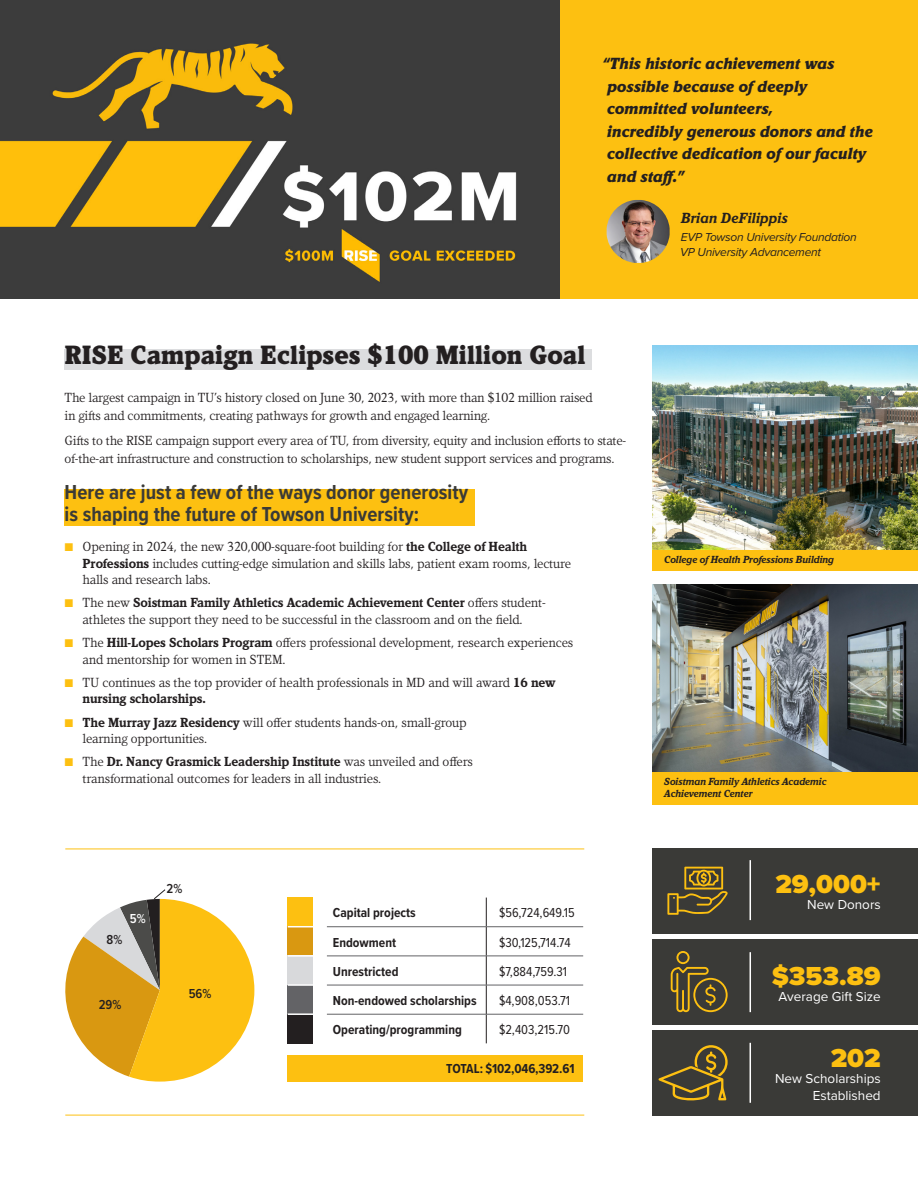
<style>
.page{position:relative;width:918px;height:1188px;background:#fff}
.page>*{position:absolute;margin:0;border:0;box-sizing:border-box;transform-origin:0 0}
.t1{font:900 27px "Kandal";color:#231f20}
.t2{font:900 27px "Proxima Nova";color:#fdc011}
.t3{font:700 21px/22.5px "Proxima Nova Cond";letter-spacing:.005em;color:#3a3a37}
.t4{font:italic 900 16.5px/22.5px "Kandal";color:#231f20}
.t5{font:italic 700 15px "Kandal";color:#231f20}
.t6{font:13.5px/16.5px "Kandal";letter-spacing:-.01em;color:#231f20}
.t7{font:700 13.5px "Proxima Nova Cond";color:#231f20}
.t8{font:13.5px "Proxima Nova Cond";color:#231f20}
.t9{font:13.5px/16.2px "Proxima Nova";color:#fff;text-align:right}
.t10{font:italic 12px "Proxima Nova";letter-spacing:-.02em;color:#231f20}
.t11{font:italic 700 10.5px/12px "Kandal";letter-spacing:-.015em;color:#231f20}
.s1{font-family:"Proxima Nova";color:#fdc011}
.s2{font-weight:700}
</style>
<div class="page">
<div style="left:65px;top:350px;width:527px;height:20px;background:#dcdddf"></div>
<div style="left:0;top:0;width:560px;height:298px;background:#3c3c3c"></div>
<img style="left:0;top:43px;width:517px;height:239px">
<div style="left:560px;top:0;width:358px;height:298px;background:#fdc011"></div>
<img style="left:607px;top:200px;width:63px;height:63px">
<div style="left:652px;top:346px;width:266px;height:225px;background:#fdc011"></div>
<img style="left:652px;top:346px;width:266px;height:203px">
<div style="left:652px;top:584px;width:266px;height:221px;background:#fdc011"></div>
<img style="left:652px;top:584px;width:266px;height:187px">
<div style="left:65px;top:489px;width:410px;height:37px;background:#fdc011"></div>
<svg style="left:65px;top:889px;width:189px;height:193px"></svg>
<div style="left:288px;top:1055px;width:295px;height:27px;background:#fdc011"></div>
<div style="left:288px;top:898px;width:25px;height:29px;background:#fdc011"></div>
<div style="left:288px;top:927px;width:25px;height:29px;background:#d99811"></div>
<div style="left:288px;top:956px;width:25px;height:29px;background:#d8d9db"></div>
<div style="left:288px;top:985px;width:25px;height:29px;background:#636366"></div>
<div style="left:288px;top:1014px;width:25px;height:29px;background:#231f20"></div>
<svg style="left:486px;top:898px;width:1px;height:145px"></svg>
<svg style="left:288px;top:926px;width:25px;height:1px"></svg>
<hr style="left:288px;top:955px;width:25px;height:2px;background:#fff">
<hr style="left:288px;top:984px;width:25px;height:2px;background:#fff">
<hr style="left:288px;top:1013px;width:25px;height:2px;background:#fff">
<hr style="left:327px;top:926px;width:159px;height:1px;background:#636366">
<hr style="left:486px;top:926px;width:97px;height:1px;background:#636366">
<hr style="left:327px;top:956px;width:159px;height:1px;background:#636366">
<hr style="left:486px;top:956px;width:97px;height:1px;background:#636366">
<hr style="left:327px;top:985px;width:159px;height:1px;background:#636366">
<hr style="left:486px;top:985px;width:97px;height:1px;background:#636366">
<hr style="left:327px;top:1014px;width:159px;height:1px;background:#636366">
<hr style="left:486px;top:1014px;width:97px;height:1px;background:#636366">
<hr style="left:65px;top:849px;width:519px;height:1px;background:#fdc011">
<hr style="left:65px;top:1115px;width:519px;height:1px;background:#fdc011">
<div style="left:652px;top:848px;width:266px;height:85px;background:#3a3a37"></div>
<div style="left:652px;top:939px;width:266px;height:86px;background:#3a3a37"></div>
<div style="left:652px;top:1030px;width:266px;height:85px;background:#3a3a37"></div>
<svg style="left:667px;top:867px;width:61px;height:48px"></svg>
<svg style="left:671px;top:951px;width:57px;height:61px"></svg>
<svg style="left:659px;top:1045px;width:69px;height:56px"></svg>
<hr style="left:750px;top:860px;width:1px;height:60px;background:#fff">
<hr style="left:750px;top:952px;width:1px;height:60px;background:#fff">
<hr style="left:750px;top:1043px;width:1px;height:60px;background:#fff">
<p class="t4" style="left:602px;top:53px;width:272px">“This historic achievement was possible because of deeply committed volunteers,<br>incredibly generous donors and the collective dedication of our faculty and staff.”</p>
<p class="t5" style="left:681px;top:210px;width:108px">Brian DeFilippis</p>
<p class="t10" style="left:681px;top:228px;width:177px">EVP Towson University Foundation</p>
<p class="t10" style="left:680px;top:243px;width:142px">VP University Advancement</p>
<h2 class="t1" style="left:65px;top:340px;width:523px">RISE Campaign Eclipses $100 Million Goal</h2>
<p class="t6" style="left:65px;top:388px;width:530px;line-height:18px">The largest campaign in TU’s history closed on June 30, 2023, with more than $102 million raised in gifts and commitments, creating pathways for growth and engaged learning.</p>
<p class="t6" style="left:65px;top:431px;width:563px;line-height:18px">Gifts to the RISE campaign support every area of TU, from diversity, equity and inclusion efforts to state&shy;of-the-art infrastructure and construction to scholarships, new student support services and programs.</p>
<p class="t3" style="left:65px;top:480px;width:405px">Here are just a few of the ways donor generosity is shaping the future of Towson University:</p>
<p class="t6" style="left:83px;top:538px;width:490px;text-indent:-18px"><span class="s1">■</span> Opening in 2024, the new 320,000-square-foot building for <span class="s2">the College of Health<br>Professions</span> includes cutting-edge simulation and skills labs, patient exam rooms, lecture halls and research labs.</p>
<p class="t6" style="left:65px;top:595px;width:483px;text-align:center"><span class="s1">■</span> The new <span class="s2">Soistman Family Athletics Academic Achievement Center</span> offers student&shy;athletes the support they need to be successful in the classroom and on the field.</p>
<p class="t6" style="left:83px;top:634px;width:492px;text-indent:-18px"><span class="s1">■</span> The <span class="s2">Hill-Lopes Scholars Program</span> offers professional development, research experiences and mentorship for women in STEM.</p>
<p class="t6" style="left:83px;top:674px;width:475px;text-indent:-18px"><span class="s1">■</span> TU continues as the top provider of health professionals in MD and will award <span class="s2">16 new nursing scholarships.</span></p>
<p class="t6" style="left:83px;top:714px;width:386px;text-indent:-18px"><span class="s1">■</span> <span class="s2">The Murray Jazz Residency</span> will offer students hands-on, small-group learning opportunities.</p>
<p class="t6" style="left:83px;top:754px;width:392px;text-indent:-18px"><span class="s1">■</span> The <span class="s2">Dr. Nancy Grasmick Leadership Institute</span> was unveiled and offers transformational outcomes for leaders in all industries.</p>
<p class="t7" style="left:333px;top:903px;width:84px">Capital projects</p>
<p class="t8" style="left:499px;top:902px;width:77px">$56,724,649.15</p>
<p class="t7" style="left:333px;top:932px;width:65px">Endowment</p>
<p class="t8" style="left:499px;top:932px;width:73px">$30,125,714.74</p>
<p class="t7" style="left:333px;top:961px;width:67px">Unrestricted</p>
<p class="t8" style="left:499px;top:961px;width:70px">$7,884,759.31</p>
<p class="t7" style="left:333px;top:991px;width:145px">Non-endowed scholarships</p>
<p class="t8" style="left:499px;top:991px;width:73px">$4,908,053.71</p>
<p class="t7" style="left:333px;top:1020px;width:130px">Operating/programming</p>
<p class="t8" style="left:499px;top:1020px;width:73px">$2,403,215.70</p>
<p class="t7" style="left:446px;top:1059px;width:130px">TOTAL: $102,046,392.61</p>
<p class="t11" style="left:664px;top:554px;width:171px">College of Health Professions Building</p>
<p class="t11" style="left:664px;top:776px;width:164px">Soistman Family Athletics Academic<br>Achievement Center</p>
<p class="t2" style="left:775px;top:864px;width:107px">29,000+</p>
<p class="t9" style="left:807px;top:896px;width:75px">New Donors</p>
<p class="t2" style="left:772px;top:956px;width:110px">$353.89</p>
<p class="t9" style="left:779px;top:988px;width:104px">Average Gift Size</p>
<p class="t2" style="left:831px;top:1038px;width:52px">202</p>
<p class="t9" style="left:775px;top:1070px;width:107px">New Scholarships<br>Established</p>
</div>
